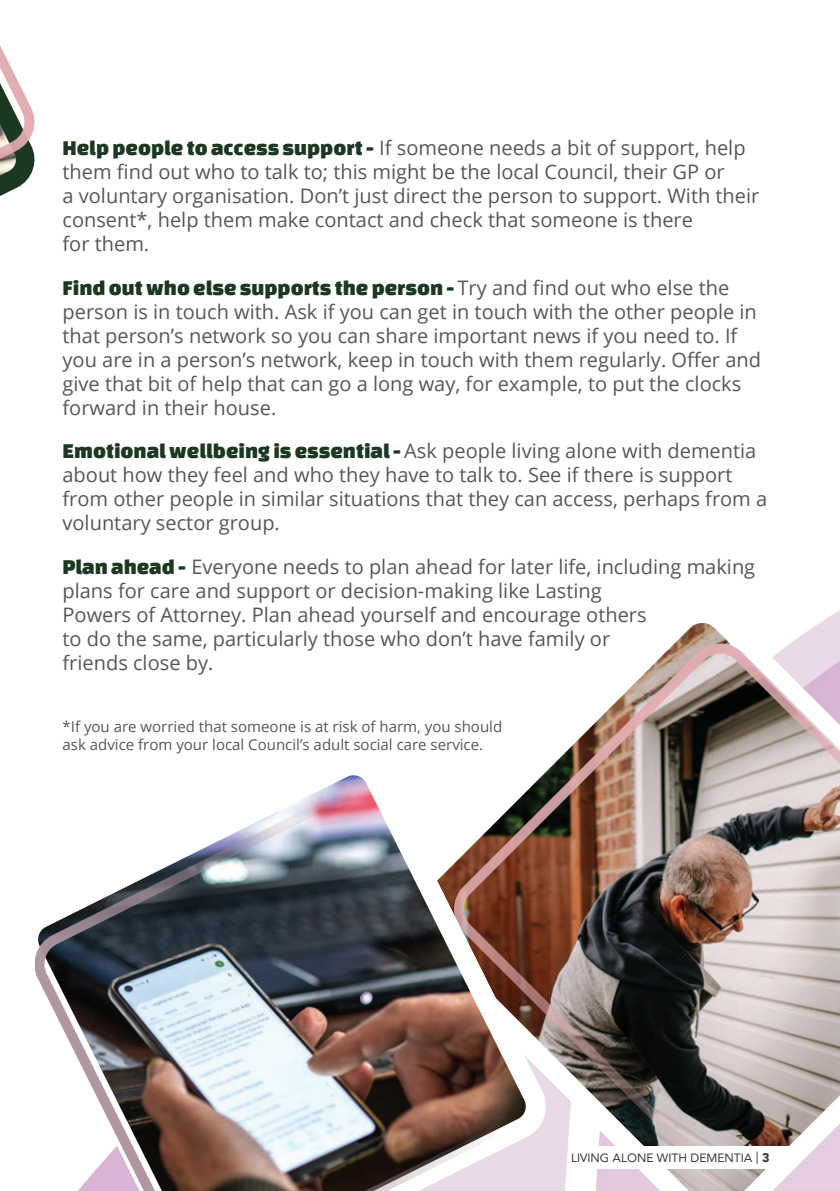
<style>
.page{position:relative;width:840px;height:1191px;background:#fff}
.page>*{position:absolute;margin:0;border:0;box-sizing:border-box;transform-origin:0 0}
.t1{font:22px "Changa One";color:#1d3821}
.t2{font:20px/24px "Open Sans";color:#575755}
.t3{font:15px/18px "Open Sans";color:#575755}
.t4{font:12px "Avenir";color:#323640}
.s1{font-family:"Changa One";font-size:22px;color:#1d3821}
.s2{font-family:"Open Sans";font-size:20px;color:#575755}
.s3{font-size:12.6px}
.s4{font-weight:900;font-size:12.6px}
</style>
<div class="page">
<img style="left:561px;top:632px;width:278px;height:559px">
<div style="left:569px;top:1146px;width:225px;height:22px;background:#fff"></div>
<svg style="left:35px;top:757px;width:526px;height:434px"></svg>
<img style="left:36px;top:792px;width:476px;height:399px">
<svg style="left:0;top:45px;width:35px;height:151px"></svg>
<p class="t2" style="left:62px;top:136px;width:698px"><span class="s1">Help people to access support -</span> If someone needs a bit of support, help them find out who to talk to; this might be the local Council, their GP or<br>a voluntary organisation. Don’t just direct the person to support. With their consent*, help them make contact and check that someone is there<br>for them.</p>
<p class="t1" style="left:62px;top:275px;width:668px">Find out who else supports the person - <span class="s2">Try and find out who else the</span></p>
<p class="t2" style="left:62px;top:299px;width:699px">person is in touch with. Ask if you can get in touch with the other people in that person’s network so you can share important news if you need to. If you are in a person’s network, keep in touch with them regularly. Offer and give that bit of help that can go a long way, for example, to put the clocks forward in their house.</p>
<p class="t2" style="left:62px;top:438px;width:705px"><span class="s1">Emotional wellbeing is essential -</span> Ask people living alone with dementia about how they feel and who they have to talk to. See if there is support from other people in similar situations that they can access, perhaps from a voluntary sector group.</p>
<p class="t2" style="left:62px;top:554px;width:693px"><span class="s1">Plan ahead -</span> Everyone needs to plan ahead for later life, including making plans for care and support or decision-making like Lasting<br>Powers of Attorney. Plan ahead yourself and encourage others<br>to do the same, particularly those who don’t have family or<br>friends close by.</p>
<p class="t3" style="left:62px;top:717px;width:441px">*If you are worried that someone is at risk of harm, you should ask advice from your local Council’s adult social care service.</p>
<p class="t4" style="left:570px;top:1148px;width:200px">LIVING ALONE WITH DEMENTIA <span class="s3">|</span> <span class="s4">3</span></p>
</div>
